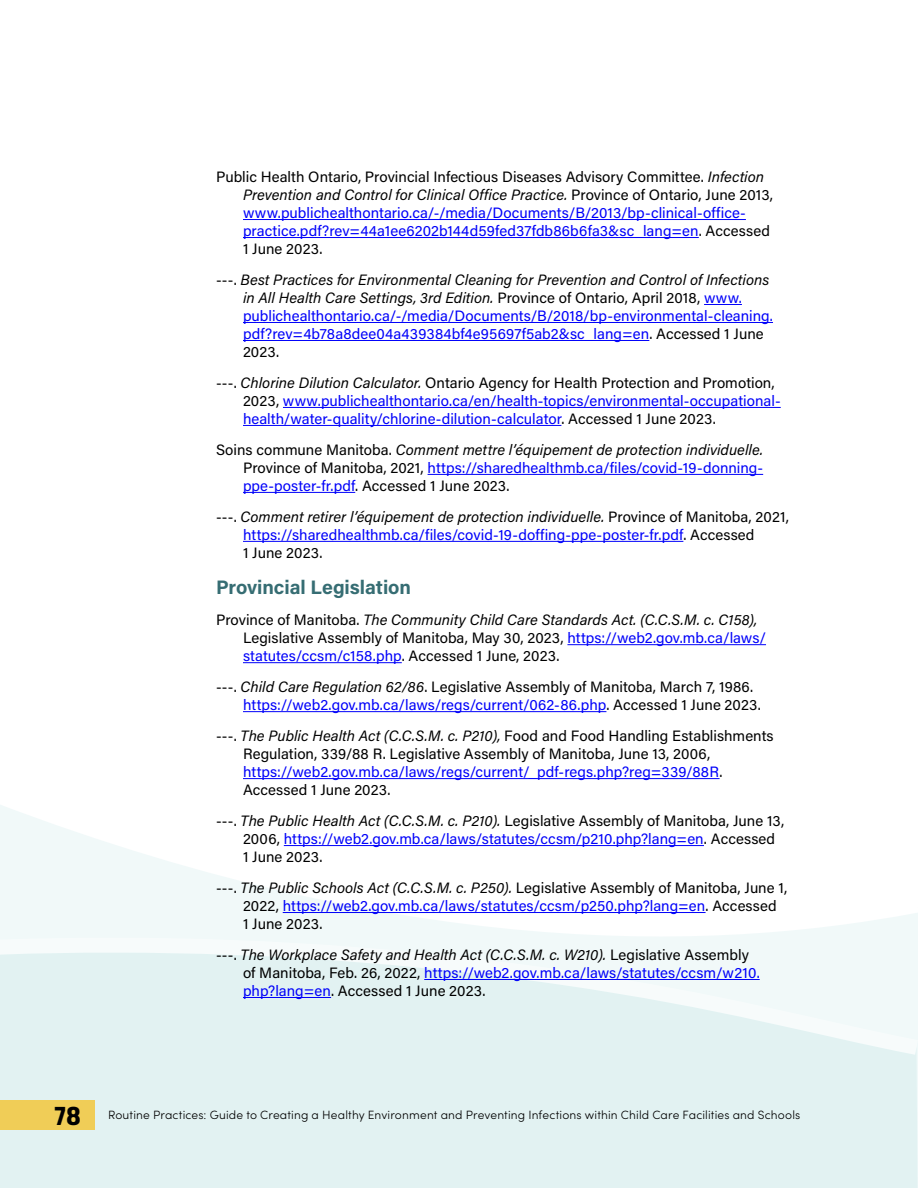
<style>
.page{position:relative;width:918px;height:1188px;background:#fff}
.page>*{position:absolute;margin:0;border:0;box-sizing:border-box;transform-origin:0 0}
.t1{font:700 27px "Loos Compressed";color:#000}
.References{font:700 19.5px "Acumin Pro";color:#366d73}
.References-2{font:15px/18px "Acumin Pro";letter-spacing:.005em;color:#0000fa}
.References-3{font:15px/18px "Acumin Pro";letter-spacing:.005em;color:#000}
.t2{font:300 12px "Sofia Pro";letter-spacing:.01em;color:#000}
.s1{color:#000}
.s2{font-style:italic;color:#000}
.s3{font-style:italic}
.s4{color:#0000fa}
</style>
<div class="page">
<svg style="left:0;top:779px;width:918px;height:145px"></svg>
<svg style="left:0;top:924px;width:918px;height:264px;fill:#e2f2f2"></svg>
<div style="left:0;top:1101px;width:94px;height:29px;background:#f0cd57"></div>
<hr style="left:243px;top:219px;width:503px;height:1px;background:#0000fa">
<hr style="left:243px;top:237px;width:456px;height:1px;background:#0000fa">
<hr style="left:704px;top:304px;width:38px;height:1px;background:#0000fa">
<hr style="left:243px;top:322px;width:530px;height:1px;background:#0000fa">
<hr style="left:243px;top:340px;width:406px;height:1px;background:#0000fa">
<hr style="left:283px;top:407px;width:498px;height:1px;background:#0000fa">
<hr style="left:243px;top:425px;width:318px;height:1px;background:#0000fa">
<hr style="left:428px;top:474px;width:335px;height:1px;background:#0000fa">
<hr style="left:243px;top:492px;width:112px;height:1px;background:#0000fa">
<hr style="left:243px;top:541px;width:440px;height:1px;background:#0000fa">
<hr style="left:567px;top:644px;width:199px;height:1px;background:#0000fa">
<hr style="left:243px;top:662px;width:159px;height:1px;background:#0000fa">
<hr style="left:243px;top:711px;width:363px;height:1px;background:#0000fa">
<hr style="left:243px;top:778px;width:477px;height:1px;background:#0000fa">
<hr style="left:284px;top:845px;width:420px;height:1px;background:#0000fa">
<hr style="left:283px;top:912px;width:423px;height:1px;background:#0000fa">
<hr style="left:424px;top:979px;width:336px;height:1px;background:#0000fa">
<hr style="left:243px;top:997px;width:88px;height:1px;background:#0000fa">
<p class="References-2" style="left:243px;top:167px;width:532px;text-indent:-27px"><span class="s1">Public Health Ontario, Provincial Infectious Diseases Advisory Committee.</span> <span class="s2">Infection Prevention and Control for Clinical Office Practice.</span> <span class="s1">Province of Ontario, June 2013, </span>www.publichealthontario.ca/-/media/Documents/B/2013/bp-clinical-office&shy;practice.pdf?rev=44a1ee6202b144d59fed37fdb86b6fa3&amp;sc_lang=en<span class="s1">. Accessed 1 June 2023.</span></p>
<p class="References-2" style="left:243px;top:270px;width:532px;text-indent:-27px"><span class="s1">---.</span> <span class="s2">Best Practices for Environmental Cleaning for Prevention and Control of Infections in All Health Care Settings, 3rd Edition.</span> <span class="s1">Province of Ontario, April 2018,</span> www. publichealthontario.ca/-/media/Documents/B/2018/bp-environmental-cleaning. pdf?rev=4b78a8dee04a439384bf4e95697f5ab2&amp;sc_lang=en<span class="s1">. Accessed 1 June 2023.</span></p>
<p class="References-2" style="left:243px;top:373px;width:539px;text-indent:-27px"><span class="s1">---.</span> <span class="s2">Chlorine Dilution Calculator.</span> <span class="s1">Ontario Agency for Health Protection and Promotion,<br>2023,</span> www.publichealthontario.ca/en/health-topics/environmental-occupational&shy;health/water-quality/chlorine-dilution-calculator<span class="s1">. Accessed 1 June 2023.</span></p>
<p class="References-2" style="left:243px;top:440px;width:522px;text-align:justify;text-indent:-27px"><span class="s1">Soins commune Manitoba.</span> <span class="s2">Comment mettre l’équipement de protection individuelle.<br></span><span class="s1">Province of Manitoba, 2021,</span> https://sharedhealthmb.ca/files/covid-19-donning&shy;ppe-poster-fr.pdf<span class="s1">. Accessed 1 June 2023.</span></p>
<p class="References-2" style="left:243px;top:507px;width:547px;text-indent:-27px"><span class="s1">---.</span> <span class="s2">Comment retirer l’équipement de protection individuelle.</span> <span class="s1">Province of Manitoba, 2021, </span>https://sharedhealthmb.ca/files/covid-19-doffing-ppe-poster-fr.pdf<span class="s1">. Accessed<br>1 June 2023.</span></p>
<p class="References" style="left:216px;top:574px;width:197px">Provincial Legislation</p>
<p class="References-3" style="left:243px;top:610px;width:525px;text-indent:-27px">Province of Manitoba. <span class="s3">The Community Child Care Standards Act. (C.C.S.M. c. C158),<br></span>Legislative Assembly of Manitoba, May 30, 2023, <span class="s4">https://web2.gov.mb.ca/laws/ statutes/ccsm/c158.php</span>. Accessed 1 June, 2023.</p>
<p class="References-3" style="left:243px;top:677px;width:519px;text-indent:-27px">---. <span class="s3">Child Care Regulation 62/86</span>. Legislative Assembly of Manitoba, March 7, 1986. <span class="s4">https://web2.gov.mb.ca/laws/regs/current/062-86.php</span>. Accessed 1 June 2023.</p>
<p class="References-3" style="left:243px;top:726px;width:532px;text-indent:-27px">---. <span class="s3">The Public Health Act (C.C.S.M. c. P210),</span> Food and Food Handling Establishments Regulation, 339/88 R. Legislative Assembly of Manitoba, June 13, 2006, <span class="s4">https://web2.gov.mb.ca/laws/regs/current/_pdf-regs.php?reg=339/88R</span>.<br>Accessed 1 June 2023.</p>
<p class="References-3" style="left:243px;top:811px;width:543px;text-indent:-27px">---. <span class="s3">The Public Health Act (C.C.S.M. c. P210).</span> Legislative Assembly of Manitoba, June 13,<br>2006, <span class="s4">https://web2.gov.mb.ca/laws/statutes/ccsm/p210.php?lang=en</span>. Accessed<br>1 June 2023.</p>
<p class="References-3" style="left:243px;top:878px;width:546px;text-indent:-27px">---. <span class="s3">The Public Schools Act (C.C.S.M. c. P250).</span> Legislative Assembly of Manitoba, June 1,<br>2022, <span class="s4">https://web2.gov.mb.ca/laws/statutes/ccsm/p250.php?lang=en</span>. Accessed<br>1 June 2023.</p>
<p class="References-3" style="left:243px;top:945px;width:518px;text-indent:-27px">---. <span class="s3">The Workplace Safety and Health Act (C.C.S.M. c. W210).</span> Legislative Assembly of Manitoba, Feb. 26, 2022, <span class="s4">https://web2.gov.mb.ca/laws/statutes/ccsm/w210. php?lang=en</span>. Accessed 1 June 2023.</p>
<h1 class="t1" style="left:54px;top:1096px;width:29px">78</h1>
<p class="t2" style="left:108px;top:1107px;width:694px">Routine Practices: Guide to Creating a Healthy Environment and Preventing Infections within Child Care Facilities and Schools</p>
</div>
